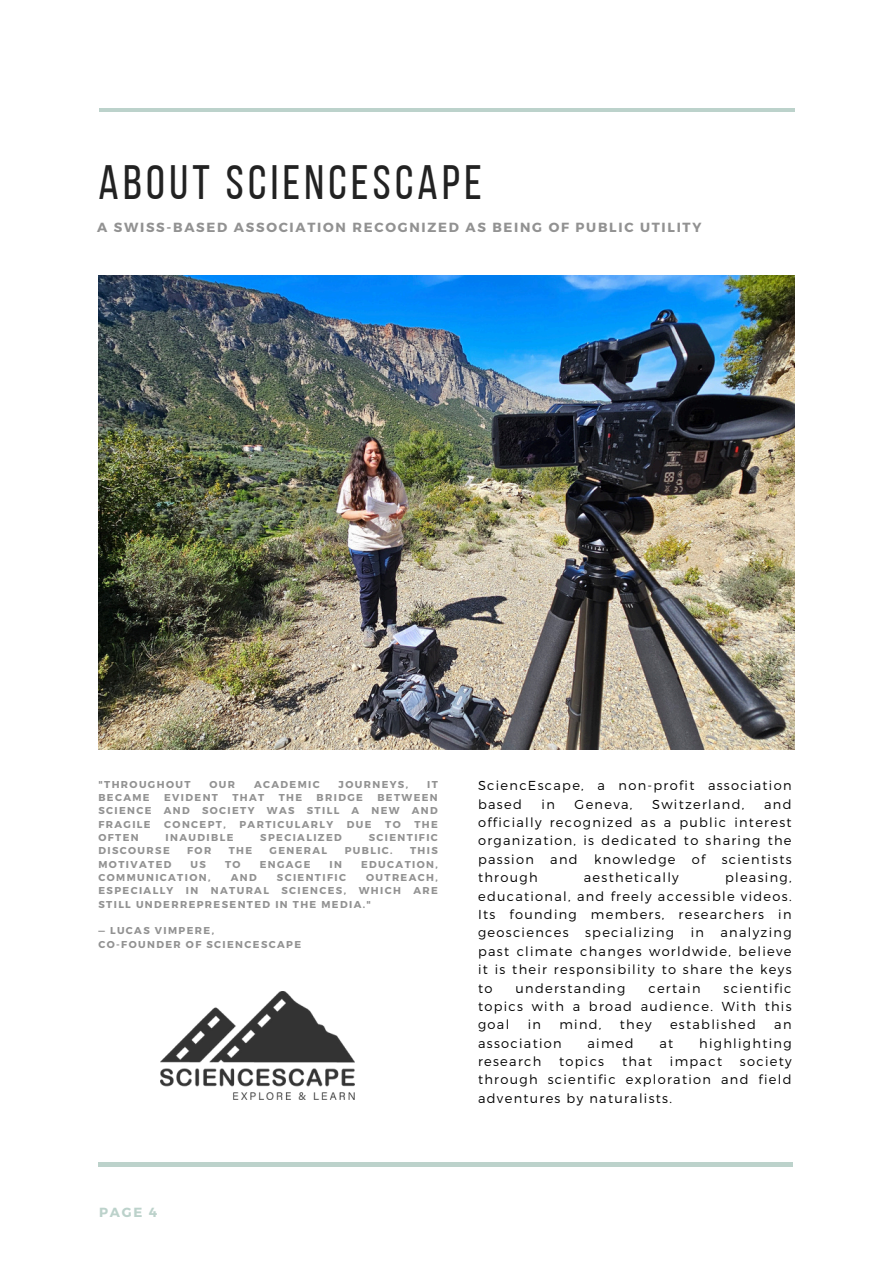
<style>
.page{position:relative;width:894px;height:1264px;background:#fff}
.page>*{position:absolute;margin:0;border:0;box-sizing:border-box;transform-origin:0 0}
.t1{font:48.15px "Bebas Neue";letter-spacing:.09em;color:#222}
.t2{font:700 13.2px "Montserrat";letter-spacing:.13em;color:#929292}
.t3{font:700 13.2px "Montserrat";color:#bcd2cb}
.t4{font:300 13.05px/18.5px "Montserrat";letter-spacing:.1em;color:#000;text-align:justify}
.t5{font:700 10.05px/13.4px "Montserrat";letter-spacing:.14em;color:#929292;text-align:justify}
</style>
<div class="page">
<hr style="left:98px;top:1162px;width:694px;height:4px;background:#bcd2cb">
<hr style="left:99px;top:108px;width:695px;height:4px;background:#bcd2cb">
<img style="left:98px;top:275px;width:696px;height:474px">
<img style="left:160px;top:991px;width:194px;height:108px">
<p class="t1" style="left:98px;top:163px;width:385px">ABOUT SCIENCESCAPE</p>
<p class="t2" style="left:97px;top:218px;width:605px">A SWISS-BASED ASSOCIATION RECOGNIZED AS BEING OF PUBLIC UTILITY</p>
<h1 class="t5" style="left:98px;top:777px;width:94px">"THROUGHOUT</h1>
<h1 class="t5" style="left:209px;top:777px;width:27px">OUR</h1>
<h1 class="t5" style="left:254px;top:777px;width:67px">ACADEMIC</h1>
<h1 class="t5" style="left:338px;top:777px;width:71px">JOURNEYS,</h1>
<h1 class="t5" style="left:427px;top:777px;width:12px">IT</h1>
<h1 class="t5" style="left:98px;top:790px;width:53px">BECAME</h1>
<h1 class="t5" style="left:164px;top:790px;width:55px">EVIDENT</h1>
<h1 class="t5" style="left:232px;top:790px;width:33px">THAT</h1>
<h1 class="t5" style="left:279px;top:790px;width:25px">THE</h1>
<h1 class="t5" style="left:316px;top:790px;width:48px">BRIDGE</h1>
<h1 class="t5" style="left:98px;top:790px;width:341px;text-indent:279px">BETWEEN SCIENCE AND SOCIETY WAS STILL A NEW AND FRAGILE</h1>
<h1 class="t5" style="left:164px;top:817px;width:63px">CONCEPT,</h1>
<h1 class="t5" style="left:239px;top:817px;width:95px">PARTICULARLY</h1>
<h1 class="t5" style="left:347px;top:817px;width:26px">DUE</h1>
<h1 class="t5" style="left:385px;top:817px;width:17px">TO</h1>
<h1 class="t5" style="left:414px;top:817px;width:25px">THE</h1>
<h1 class="t5" style="left:98px;top:830px;width:42px">OFTEN</h1>
<h1 class="t5" style="left:166px;top:830px;width:69px">INAUDIBLE</h1>
<h1 class="t5" style="left:260px;top:830px;width:83px">SPECIALIZED</h1>
<h1 class="t5" style="left:368px;top:830px;width:71px">SCIENTIFIC</h1>
<h1 class="t5" style="left:98px;top:843px;width:73px">DISCOURSE</h1>
<h1 class="t5" style="left:187px;top:843px;width:26px">FOR</h1>
<h1 class="t5" style="left:229px;top:843px;width:25px">THE</h1>
<h1 class="t5" style="left:269px;top:843px;width:59px">GENERAL</h1>
<h1 class="t5" style="left:344px;top:843px;width:49px">PUBLIC.</h1>
<h1 class="t5" style="left:410px;top:843px;width:29px">THIS</h1>
<h1 class="t5" style="left:98px;top:857px;width:74px">MOTIVATED</h1>
<h1 class="t5" style="left:190px;top:857px;width:17px">US</h1>
<h1 class="t5" style="left:225px;top:857px;width:17px">TO</h1>
<h1 class="t5" style="left:259px;top:857px;width:52px">ENGAGE</h1>
<h1 class="t5" style="left:329px;top:857px;width:14px">IN</h1>
<h1 class="t5" style="left:361px;top:857px;width:78px">EDUCATION,</h1>
<h1 class="t5" style="left:98px;top:870px;width:113px">COMMUNICATION,</h1>
<h1 class="t5" style="left:230px;top:870px;width:27px">AND</h1>
<h1 class="t5" style="left:277px;top:870px;width:71px">SCIENTIFIC</h1>
<h1 class="t5" style="left:366px;top:870px;width:73px">OUTREACH,</h1>
<h1 class="t5" style="left:98px;top:883px;width:76px">ESPECIALLY</h1>
<h1 class="t5" style="left:186px;top:883px;width:14px">IN</h1>
<h1 class="t5" style="left:211px;top:883px;width:60px">NATURAL</h1>
<h1 class="t5" style="left:281px;top:883px;width:66px">SCIENCES,</h1>
<h1 class="t5" style="left:358px;top:883px;width:44px">WHICH</h1>
<h1 class="t5" style="left:413px;top:883px;width:26px">ARE</h1>
<h1 class="t5" style="left:98px;top:896px;width:274px">STILL UNDERREPRESENTED IN THE MEDIA."</h1>
<h2 class="t5" style="left:98px;top:923px;width:117px">— LUCAS VIMPERE,</h2>
<p class="t5" style="left:98px;top:936px;width:204px">CO-FOUNDER OF SCIENCESCAPE</p>
<p class="t4" style="left:478px;top:775px;width:315px">SciencEscape, a non-profit association based</p>
<p class="t4" style="left:478px;top:794px;width:315px;text-indent:286px">and officially recognized as a public interest organization, is dedicated to sharing the passion</p>
<p class="t4" style="left:541px;top:794px;width:15px">in</p>
<p class="t4" style="left:574px;top:794px;width:59px">Geneva,</p>
<p class="t4" style="left:652px;top:794px;width:94px">Switzerland,</p>
<p class="t4" style="left:550px;top:849px;width:29px">and</p>
<p class="t4" style="left:594px;top:849px;width:83px">knowledge</p>
<p class="t4" style="left:691px;top:849px;width:15px">of</p>
<p class="t4" style="left:721px;top:849px;width:71px">scientists</p>
<p class="t4" style="left:478px;top:867px;width:61px">through</p>
<p class="t4" style="left:583px;top:867px;width:96px">aesthetically</p>
<p class="t4" style="left:478px;top:867px;width:315px;text-indent:247px">pleasing, educational, and freely accessible videos.<br>Its founding members, researchers in geosciences</p>
<p class="t4" style="left:478px;top:922px;width:315px;text-indent:242px">analyzing past climate changes worldwide, believe it is their responsibility to share the keys to</p>
<p class="t4" style="left:585px;top:922px;width:90px">specializing</p>
<p class="t4" style="left:690px;top:922px;width:15px">in</p>
<p class="t4" style="left:478px;top:977px;width:315px;text-indent:245px">scientific topics with a broad audience. With this goal</p>
<p class="t4" style="left:515px;top:977px;width:111px">understanding</p>
<p class="t4" style="left:648px;top:977px;width:54px">certain</p>
<p class="t4" style="left:527px;top:1014px;width:15px">in</p>
<p class="t4" style="left:559px;top:1014px;width:44px">mind,</p>
<p class="t4" style="left:619px;top:1014px;width:33px">they</p>
<p class="t4" style="left:669px;top:1014px;width:87px">established</p>
<p class="t4" style="left:774px;top:1014px;width:19px">an</p>
<p class="t4" style="left:478px;top:1033px;width:85px">association</p>
<p class="t4" style="left:587px;top:1033px;width:48px">aimed</p>
<p class="t4" style="left:659px;top:1033px;width:15px">at</p>
<p class="t4" style="left:699px;top:1033px;width:94px">highlighting</p>
<p class="t4" style="left:478px;top:1051px;width:65px">research</p>
<p class="t4" style="left:559px;top:1051px;width:46px">topics</p>
<p class="t4" style="left:621px;top:1051px;width:32px">that</p>
<p class="t4" style="left:669px;top:1051px;width:54px">impact</p>
<p class="t4" style="left:478px;top:1051px;width:315px;text-indent:262px">society through scientific exploration and field adventures by naturalists.</p>
<p class="t3" style="left:99px;top:1204px;width:59px">PAGE 4</p>
</div>
